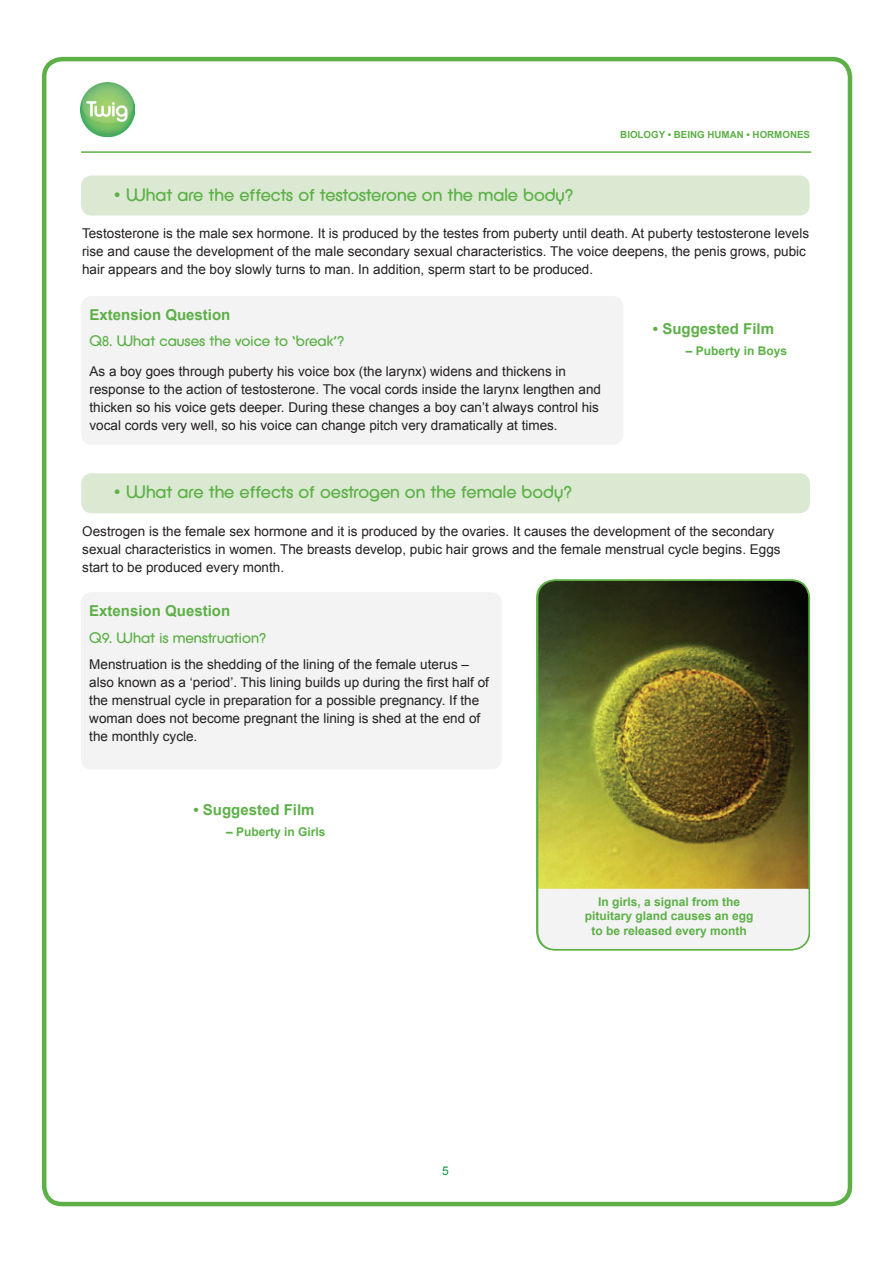
<style>
.page{position:relative;width:893px;height:1263px;background:#fff}
.page>*{position:absolute;margin:0;border:0;box-sizing:border-box;transform-origin:0 0}
.t1{font:18px "Defused";color:#5cb046}
.t2{font:700 15px "Arial";color:#5cb046}
.t3{font:15px "Defused";color:#5cb046}
.t4{font:13.5px/18px "Arial";color:#231f20}
.t5{font:700 12px/14.4px "Arial";color:#5cb046;text-align:center}
.t6{font:12px "Arial";color:#119547}
.t7{font:700 9.75px "Arial";color:#5cb046}
</style>
<div class="page">
<div style="left:42px;top:57px;width:810px;height:1149px;border:4px solid #5cb046;border-radius:18px"></div>
<hr style="left:81px;top:151px;width:730px;height:2px;background:#5cb046">
<div style="left:81px;top:176px;width:729px;height:40px;background:#dbe9d2;border-radius:11px"></div>
<div style="left:81px;top:473px;width:729px;height:40px;background:#dbe9d2;border-radius:11px"></div>
<img style="left:537px;top:580px;width:272px;height:360px">
<div style="left:538px;top:889px;width:271px;height:61px;background:#f3f3f4"></div>
<div style="left:537px;top:579px;width:273px;height:371px;border:2px solid #5cb046;border-radius:18px"></div>
<div style="left:81px;top:296px;width:542px;height:149px;background:#f3f3f4;border-radius:11px"></div>
<div style="left:81px;top:592px;width:421px;height:178px;background:#f3f3f4;border-radius:11px"></div>
<img style="left:81px;top:83px;width:54px;height:53px">
<h1 class="t1" style="left:113px;top:184px;width:462px">• What are the effects of testosterone on the male body?</h1>
<p class="t7" style="left:620px;top:128px;width:191px">BIOLOGY • BEING HUMAN • HORMONES</p>
<p class="t4" style="left:82px;top:225px;width:729px">Testosterone is the male sex hormone. It is produced by the testes from puberty until death. At puberty testosterone levels rise and cause the development of the male secondary sexual characteristics. The voice deepens, the penis grows, pubic hair appears and the boy slowly turns to man. In addition, sperm start to be produced.</p>
<p class="t2" style="left:90px;top:305px;width:142px">Extension Question</p>
<p class="t3" style="left:90px;top:332px;width:256px">Q8. What causes the voice to ‘break’?</p>
<p class="t4" style="left:90px;top:362px;width:513px">As a boy goes through puberty his voice box (the larynx) widens and thickens in response to the action of testosterone. The vocal cords inside the larynx lengthen and thicken so his voice gets deeper. During these changes a boy can’t always control his vocal cords very well, so his voice can change pitch very dramatically at times.</p>
<h1 class="t1" style="left:114px;top:481px;width:460px">• What are the effects of oestrogen on the female body?</h1>
<p class="t2" style="left:653px;top:319px;width:123px">• Suggested Film</p>
<p class="t5" style="left:686px;top:344px;width:103px">– Puberty in Boys</p>
<p class="t4" style="left:82px;top:522px;width:700px">Oestrogen is the female sex hormone and it is produced by the ovaries. It causes the development of the secondary sexual characteristics in women. The breasts develop, pubic hair grows and the female menstrual cycle begins. Eggs start to be produced every month.</p>
<p class="t2" style="left:89px;top:601px;width:142px">Extension Question</p>
<p class="t3" style="left:89px;top:629px;width:178px">Q9. What is menstruation?</p>
<p class="t4" style="left:89px;top:655px;width:401px">Menstruation is the shedding of the lining of the female uterus – also known as a ‘period’. This lining builds up during the first half of the menstrual cycle in preparation for a possible pregnancy. If the woman does not become pregnant the lining is shed at the end of the monthly cycle.</p>
<p class="t2" style="left:193px;top:799px;width:123px">• Suggested Film</p>
<p class="t5" style="left:226px;top:825px;width:101px">– Puberty in Girls</p>
<p class="t6" style="left:442px;top:1163px;width:8px">5</p>
<p class="t5" style="left:585px;top:895px;width:170px">In girls, a signal from the pituitary gland causes an egg to be released every month</p>
</div>
